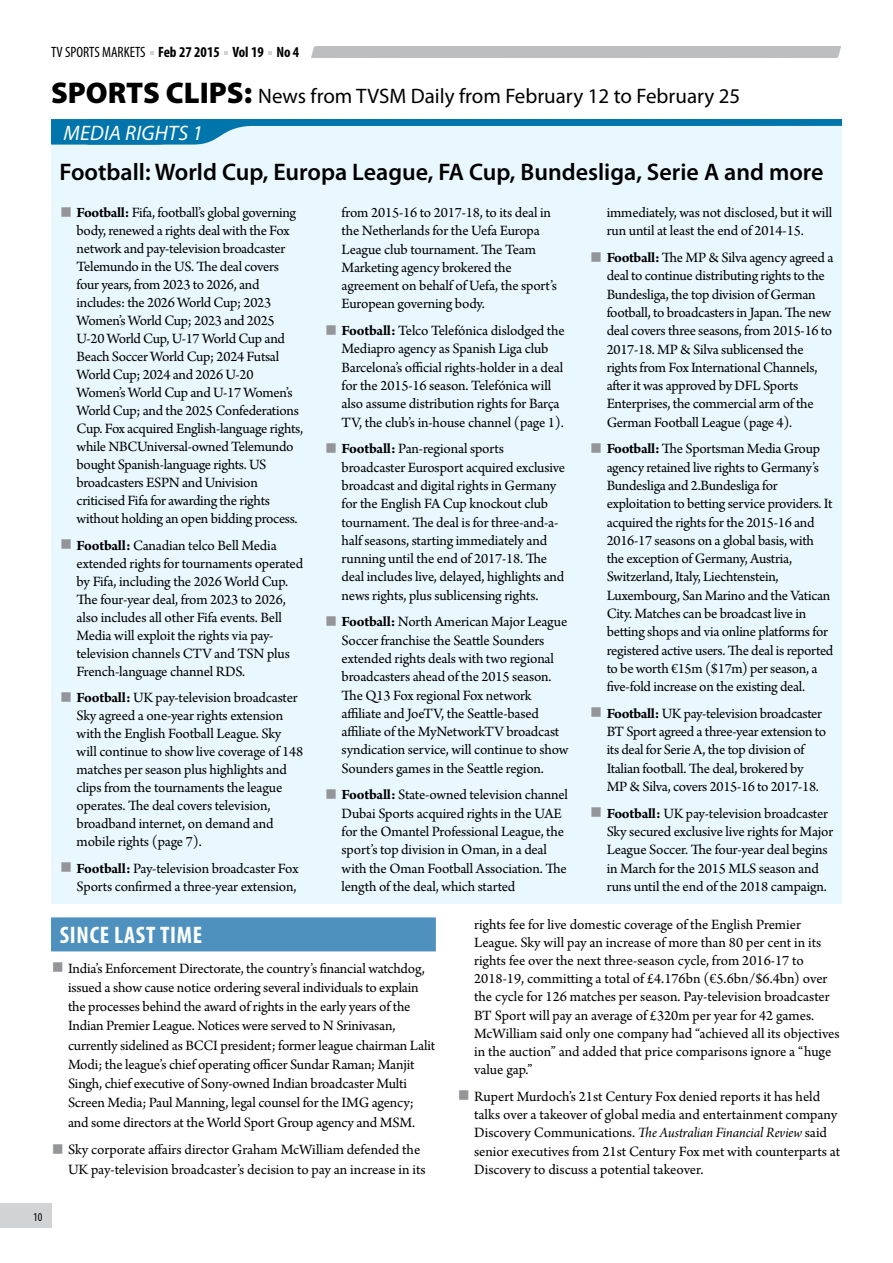
<style>
.page{position:relative;width:893px;height:1263px;background:#fff}
.page>*{position:absolute;margin:0;border:0;box-sizing:border-box;transform-origin:0 0}
.t1{font:600 24px "Myriad Pro";color:#000}
.t2{font:700 condensed 24px "Myriad Pro";letter-spacing:.03em;color:#fff}
.t3{font:21px "Myriad Pro";color:#000}
.t4{font:italic 21px "Myriad Pro";letter-spacing:.01em;color:#fff}
.t5{font:15px/18.3px "Arno Pro";letter-spacing:-.015em;color:#000}
.t6{font:700 condensed 15px "Myriad Pro";color:#000}
.t7{font:condensed 12px "Myriad Pro";color:#000}
.s1{font-weight:400}
.s2{font-weight:900;font-size:30px}
.s3{font-weight:700;font-size:42px;color:#939598}
.s4{font-weight:700}
.s5{font-family:"Arno Pro Italic Subhead"}
</style>
<div class="page">
<div style="left:0;top:1204px;width:51px;height:24px;background:#d1d3d4"></div>
<div style="left:311px;top:46px;width:530px;height:12px;background:#bcbec0"></div>
<div style="left:51px;top:917px;width:385px;height:34px;background:#4e91be"></div>
<div style="left:51px;top:119px;width:791px;height:785px;background:#e9f7fe"></div>
<svg style="left:51px;top:119px;width:791px;height:26px"></svg>
<p class="t6" style="left:51px;top:43px;width:250px"><span class="s1">TV SPORTS MARKETS</span> FEB 27 2015 VOL 19 NO 4</p>
<h2 class="t3" style="left:51px;top:83px;width:691px"><span class="s2">SPORTS CLIPS:</span> News from TVSM Daily from February 12 to February 25</h2>
<h2 class="t4" style="left:64px;top:120px;width:141px">MEDIA RIGHTS 1</h2>
<h1 class="t1" style="left:60px;top:157px;width:766px">Football: World Cup, Europa League, FA Cup, Bundesliga, Serie A and more</h1>
<p class="t5" style="left:77px;top:204px;width:228px;text-indent:-17px"><span class="s3">■</span> <span class="s4">Football:</span> Fifa, football’s global governing body, renewed a rights deal with the Fox network and pay-television broadcaster Telemundo in the US. The deal covers four years, from 2023 to 2026, and includes: the 2026 World Cup; 2023<br>Women’s World Cup; 2023 and 2025<br>U-20 World Cup, U-17 World Cup and Beach Soccer World Cup; 2024 Futsal World Cup; 2024 and 2026 U-20<br>Women’s World Cup and U-17 Women’s World Cup; and the 2025 Confederations Cup. Fox acquired English-language rights, while NBCUniversal-owned Telemundo bought Spanish-language rights. US broadcasters ESPN and Univision criticised Fifa for awarding the rights without holding an open bidding process.</p>
<p class="t5" style="left:77px;top:537px;width:228px;text-indent:-17px"><span class="s3">■</span> <span class="s4">Football:</span> Canadian telco Bell Media extended rights for tournaments operated by Fifa, including the 2026 World Cup.<br>The four-year deal, from 2023 to 2026, also includes all other Fifa events. Bell Media will exploit the rights via pay&shy;television channels CTV and TSN plus French-language channel RDS.</p>
<p class="t5" style="left:77px;top:689px;width:228px;text-indent:-17px"><span class="s3">■</span> <span class="s4">Football:</span> UK pay-television broadcaster Sky agreed a one-year rights extension with the English Football League. Sky will continue to show live coverage of 148 matches per season plus highlights and clips from the tournaments the league operates. The deal covers television, broadband internet, on demand and mobile rights (page 7).</p>
<p class="t5" style="left:60px;top:860px;width:240px;text-align:right"><span class="s3">■</span> <span class="s4">Football:</span> Pay-television broadcaster Fox<br>Sports confirmed a three-year extension,</p>
<p class="t5" style="left:342px;top:204px;width:217px">from 2015-16 to 2017-18, to its deal in the Netherlands for the Uefa Europa League club tournament. The Team Marketing agency brokered the agreement on behalf of Uefa, the sport’s European governing body.</p>
<p class="t5" style="left:342px;top:322px;width:225px;text-indent:-17px"><span class="s3">■</span> <span class="s4">Football:</span> Telco Telefónica dislodged the Mediapro agency as Spanish Liga club Barcelona’s official rights-holder in a deal for the 2015-16 season. Telefónica will also assume distribution rights for Barça TV, the club’s in-house channel (page 1).</p>
<p class="t5" style="left:342px;top:440px;width:225px;text-indent:-17px"><span class="s3">■</span> <span class="s4">Football:</span> Pan-regional sports broadcaster Eurosport acquired exclusive broadcast and digital rights in Germany for the English FA Cup knockout club tournament. The deal is for three-and-a&shy;half seasons, starting immediately and running until the end of 2017-18. The deal includes live, delayed, highlights and news rights, plus sublicensing rights.</p>
<p class="t5" style="left:342px;top:614px;width:228px;text-indent:-17px"><span class="s3">■</span> <span class="s4">Football:</span> North American Major League Soccer franchise the Seattle Sounders extended rights deals with two regional broadcasters ahead of the 2015 season.<br>The Q13 Fox regional Fox network affiliate and JoeTV, the Seattle-based affiliate of the MyNetworkTV broadcast syndication service, will continue to show Sounders games in the Seattle region.</p>
<p class="t5" style="left:342px;top:787px;width:228px;text-indent:-17px"><span class="s3">■</span> <span class="s4">Football:</span> State-owned television channel Dubai Sports acquired rights in the UAE for the Omantel Professional League, the sport’s top division in Oman, in a deal with the Oman Football Association. The length of the deal, which started</p>
<p class="t5" style="left:607px;top:204px;width:227px">immediately, was not disclosed, but it will run until at least the end of 2014-15.</p>
<p class="t5" style="left:607px;top:249px;width:228px;text-indent:-17px"><span class="s3">■</span> <span class="s4">Football:</span> The MP &amp; Silva agency agreed a deal to continue distributing rights to the Bundesliga, the top division of German football, to broadcasters in Japan. The new deal covers three seasons, from 2015-16 to 2017-18. MP &amp; Silva sublicensed the rights from Fox International Channels, after it was approved by DFL Sports Enterprises, the commercial arm of the German Football League (page 4).</p>
<p class="t5" style="left:607px;top:440px;width:228px;text-indent:-17px"><span class="s3">■</span> <span class="s4">Football:</span> The Sportsman Media Group agency retained live rights to Germany’s Bundesliga and 2.Bundesliga for exploitation to betting service providers. It acquired the rights for the 2015-16 and 2016-17 seasons on a global basis, with the exception of Germany, Austria, Switzerland, Italy, Liechtenstein, Luxembourg, San Marino and the Vatican City. Matches can be broadcast live in betting shops and via online platforms for registered active users. The deal is reported to be worth €15m ($17m) per season, a five-fold increase on the existing deal.</p>
<p class="t5" style="left:607px;top:705px;width:221px;text-indent:-17px"><span class="s3">■</span> <span class="s4">Football:</span> UK pay-television broadcaster BT Sport agreed a three-year extension to its deal for Serie A, the top division of Italian football. The deal, brokered by MP &amp; Silva, covers 2015-16 to 2017-18.</p>
<p class="t5" style="left:607px;top:805px;width:228px;text-indent:-17px"><span class="s3">■</span> <span class="s4">Football:</span> UK pay-television broadcaster Sky secured exclusive live rights for Major League Soccer. The four-year deal begins in March for the 2015 MLS season and runs until the end of the 2018 campaign.</p>
<h1 class="t2" style="left:60px;top:919px;width:144px">SINCE LAST TIME</h1>
<p class="t5" style="left:68px;top:959px;width:369px;line-height:19.2px;text-indent:-17px"><span class="s3">■</span> India’s Enforcement Directorate, the country’s financial watchdog, issued a show cause notice ordering several individuals to explain the processes behind the award of rights in the early years of the Indian Premier League. Notices were served to N Srinivasan, currently sidelined as BCCI president; former league chairman Lalit Modi; the league’s chief operating officer Sundar Raman; Manjit Singh, chief executive of Sony-owned Indian broadcaster Multi Screen Media; Paul Manning, legal counsel for the IMG agency; and some directors at the World Sport Group agency and MSM.</p>
<p class="t5" style="left:68px;top:1141px;width:359px;line-height:19.2px;text-indent:-17px"><span class="s3">■</span> Sky corporate affairs director Graham McWilliam defended the<br>UK pay-television broadcaster’s decision to pay an increase in its</p>
<p class="t5" style="left:474px;top:916px;width:367px">rights fee for live domestic coverage of the English Premier League. Sky will pay an increase of more than 80 per cent in its rights fee over the next three-season cycle, from 2016-17 to 2018-19, committing a total of £4.176bn (€5.6bn/$6.4bn) over the cycle for 126 matches per season. Pay-television broadcaster BT Sport will pay an average of £320m per year for 42 games.<br>McWilliam said only one company had “achieved all its objectives in the auction” and added that price comparisons ignore a “huge value gap.”</p>
<p class="t5" style="left:474px;top:1088px;width:368px;text-indent:-17px"><span class="s3">■</span> Rupert Murdoch’s 21st Century Fox denied reports it has held talks over a takeover of global media and entertainment company Discovery Communications. <span class="s5">The Australian Financial Review</span> said senior executives from 21st Century Fox met with counterparts at Discovery to discuss a potential takeover.</p>
<p class="t7" style="left:33px;top:1209px;width:11px">10</p>
</div>
